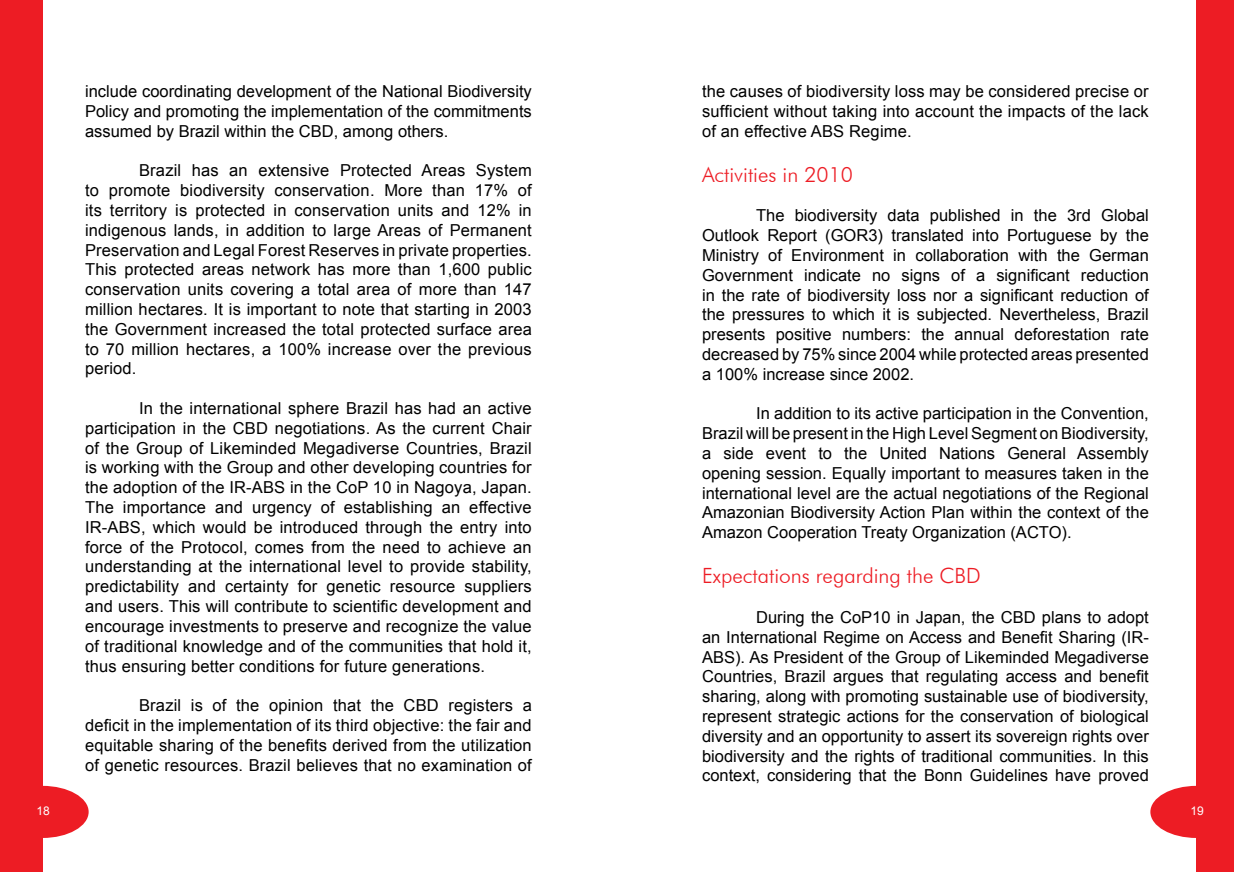
<style>
.page{position:relative;width:1234px;height:872px;background:#fff}
.page>*{position:absolute;margin:0;border:0;box-sizing:border-box;transform-origin:0 0}
.t1{font:300 21px "Futura BT";color:#ed1c24}
.t2{font:16.5px/19.8px "Arial";color:#000;text-align:justify}
.t3{font:12px "Arial";color:#fff}
</style>
<div class="page">
<svg style="left:43px;top:786px;width:46px;height:52px"></svg>
<div style="left:0;top:0;width:43px;height:872px;background:#ed1c24"></div>
<div style="left:1196px;top:0;width:37px;height:872px;background:#ed1c24"></div>
<svg style="left:1150px;top:786px;width:46px;height:52px"></svg>
<p class="t2" style="left:85px;top:82px;width:448px">include coordinating development of the National Biodiversity Policy and promoting the implementation of the commitments assumed by Brazil within the CBD, among others.</p>
<p class="t2" style="left:85px;top:161px;width:448px;text-indent:54px">Brazil has an extensive Protected Areas System to promote biodiversity conservation. More than 17% of its territory is protected in conservation units and 12% in indigenous lands, in addition to large Areas of Permanent Preservation and Legal Forest Reserves in private properties.<br>This protected areas network has more than 1,600 public conservation units covering a total area of more than 147 million hectares. It is important to note that starting in 2003 the Government increased the total protected surface area to 70 million hectares, a 100% increase over the previous period.</p>
<p class="t2" style="left:85px;top:398px;width:448px;text-indent:54px">In the international sphere Brazil has had an active participation in the CBD negotiations. As the current Chair of the Group of Likeminded Megadiverse Countries, Brazil is working with the Group and other developing countries for the adoption of the IR-ABS in the CoP 10 in Nagoya, Japan.<br>The importance and urgency of establishing an effective IR-ABS, which would be introduced through the entry into force of the Protocol, comes from the need to achieve an understanding at the international level to provide stability, predictability and certainty for genetic resource suppliers and users. This will contribute to scientific development and encourage investments to preserve and recognize the value of traditional knowledge and of the communities that hold it, thus ensuring better conditions for future generations.</p>
<p class="t2" style="left:85px;top:695px;width:448px;text-indent:54px">Brazil is of the opinion that the CBD registers a deficit in the implementation of its third objective: the fair and equitable sharing of the benefits derived from the utilization of genetic resources. Brazil believes that no examination of</p>
<p class="t2" style="left:702px;top:82px;width:448px">the causes of biodiversity loss may be considered precise or sufficient without taking into account the impacts of the lack of an effective ABS Regime.</p>
<p class="t1" style="left:702px;top:161px;width:152px">Activities in 2010</p>
<p class="t2" style="left:702px;top:206px;width:448px;text-indent:54px">The biodiversity data published in the 3rd Global Outlook Report (GOR3) translated into Portuguese by the Ministry of Environment in collaboration with the German Government indicate no signs of a significant reduction in the rate of biodiversity loss nor a significant reduction of the pressures to which it is subjected. Nevertheless, Brazil presents positive numbers: the annual deforestation rate decreased by 75% since 2004 while protected areas presented a 100% increase since 2002.</p>
<p class="t2" style="left:702px;top:404px;width:448px;text-indent:54px">In addition to its active participation in the Convention, Brazil will be present in the High Level Segment on Biodiversity, a side event to the United Nations General Assembly opening session. Equally important to measures taken in the international level are the actual negotiations of the Regional Amazonian Biodiversity Action Plan within the context of the Amazon Cooperation Treaty Organization (ACTO).</p>
<p class="t1" style="left:702px;top:563px;width:280px">Expectations regarding the CBD</p>
<p class="t2" style="left:702px;top:607px;width:448px;text-indent:54px">During the CoP10 in Japan, the CBD plans to adopt an International Regime on Access and Benefit Sharing (IR-ABS). As President of the Group of Likeminded Megadiverse Countries, Brazil argues that regulating access and benefit sharing, along with promoting sustainable use of biodiversity, represent strategic actions for the conservation of biological diversity and an opportunity to assert its sovereign rights over biodiversity and the rights of traditional communities. In this context, considering that the Bonn Guidelines have proved</p>
<p class="t3" style="left:36px;top:803px;width:15px">18</p>
<p class="t3" style="left:1189px;top:803px;width:15px">19</p>
</div>
